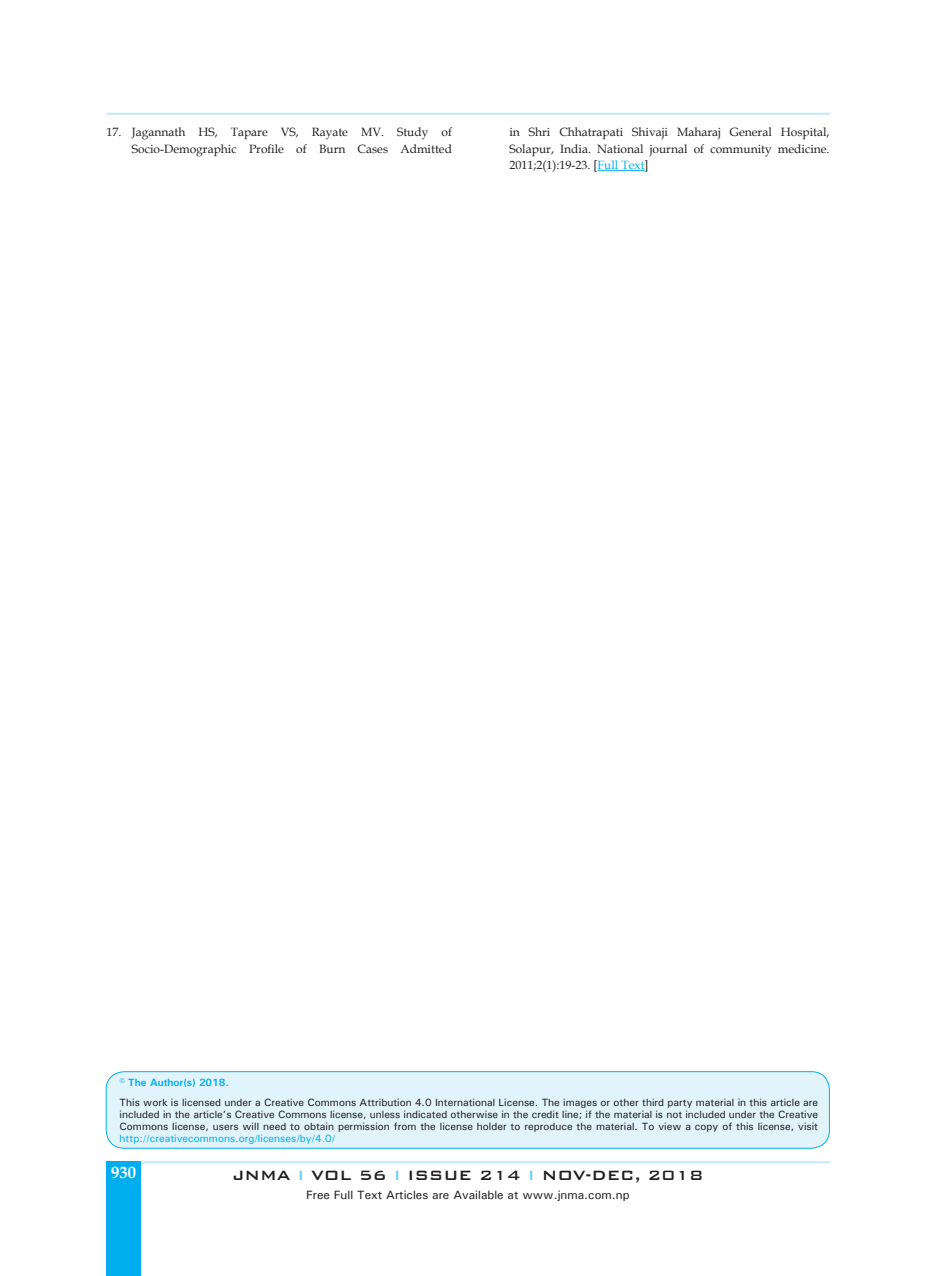
<style>
.page{position:relative;width:936px;height:1276px;background:#fff}
.page>*{position:absolute;margin:0;border:0;box-sizing:border-box;transform-origin:0 0}
.t1{font:500 18px "Bank Gothic BT";color:#231f20}
.t2{font:700 16.5px "Book Antiqua";color:#fff}
.t3{font:12px/16.2px "Book Antiqua";color:#231f20;text-align:right}
.t4{font:500 12px "Univers";color:#231f20}
.Normal_wrd_2{font:500 10.5px/12px "Univers";color:#231f20;text-align:justify}
.Normal_wrd_2-2{font:700 10.5px "Univers";color:#00aeef}
.s1{color:#00aeef}
.s2{color:#6bcff6}
</style>
<div class="page">
<hr style="left:106px;top:113px;width:723px;height:2px;background:#c6eafa">
<hr style="left:107px;top:1161px;width:723px;height:2px;background:#c6eafa">
<div style="left:107px;top:1161px;width:34px;height:115px;background:#00aeef"></div>
<div style="left:106px;top:1071px;width:723px;height:77px;background:#e1f4fc;border-radius:18px"></div>
<div style="left:106px;top:1071px;width:723px;height:77px;border:1px solid #00aeef;border-radius:18px"></div>
<hr style="left:597px;top:170px;width:47px;height:1px;background:#00aeef">
<p class="t3" style="left:106px;top:124px;width:347px">17. Jagannath HS, Tapare VS, Rayate MV. Study of<br>Socio-Demographic Profile of Burn Cases Admitted</p>
<p class="t3" style="left:509px;top:124px;width:321px;text-align:justify">in Shri Chhatrapati Shivaji Maharaj General Hospital, Solapur, India. National journal of community medicine.<br>2011;2(1):19-23. [<span class="s1">Full Text</span>]</p>
<p class="Normal_wrd_2-2" style="left:120px;top:1075px;width:111px">© The Author(s) 2018.</p>
<p class="Normal_wrd_2" style="left:120px;top:1096px;width:700px">This work is licensed under a Creative Commons Attribution 4.0 International License. The images or other third party material in this article are included in the article’s Creative Commons license, unless indicated otherwise in the credit line; if the material is not included under the Creative Commons license, users will need to obtain permission from the license holder to reproduce the material. To view a copy of this license, visit <span class="s1">http://creativecommons.org/licenses/by/4.0/</span></p>
<h2 class="t2" style="left:111px;top:1161px;width:26px">930</h2>
<h1 class="t1" style="left:232px;top:1165px;width:472px">JNMA <span class="s2">I</span> VOL 56 <span class="s2">I</span> ISSUE 214 <span class="s2">I</span> NOV-DEC, 2018</h1>
<p class="t4" style="left:306px;top:1187px;width:325px">Free Full Text Articles are Available at www.jnma.com.np</p>
</div>
